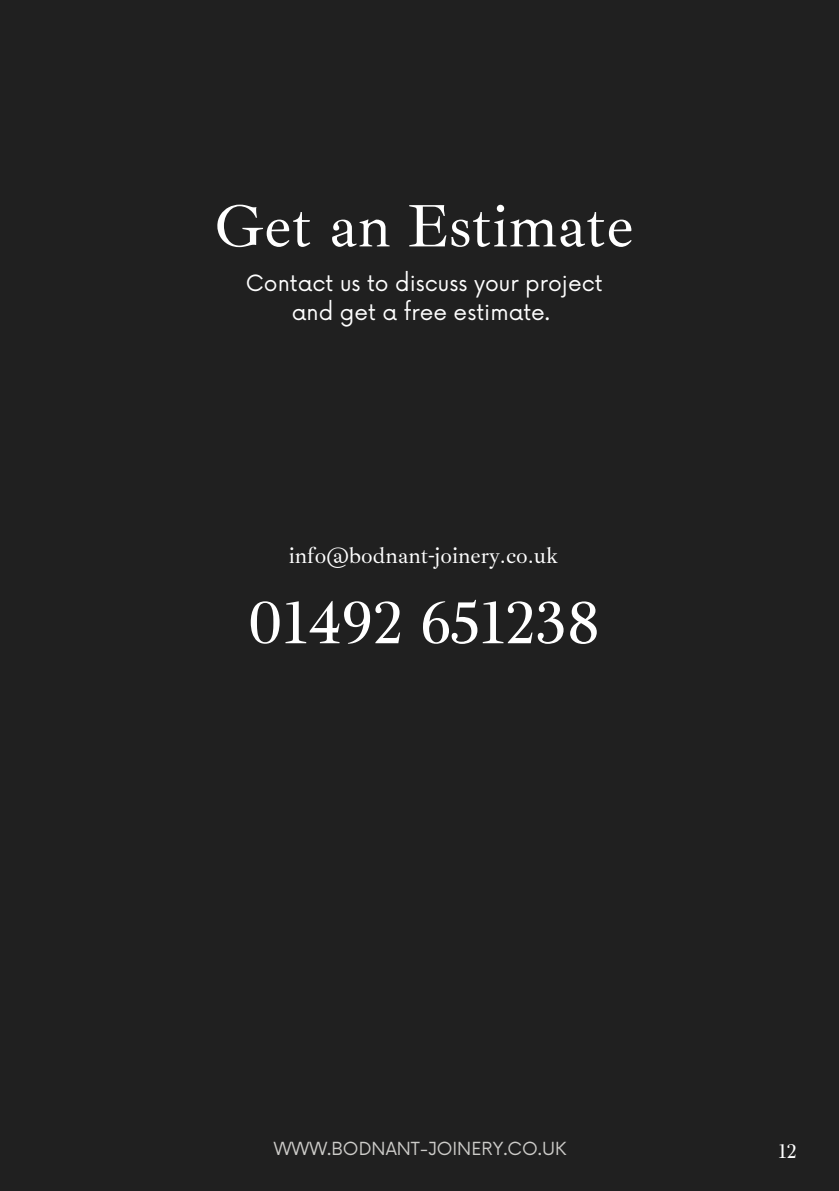
<style>
.page{position:relative;width:839px;height:1191px;background:#fff}
.page>*{position:absolute;margin:0;border:0;box-sizing:border-box;transform-origin:0 0}
.t1{font:61.4px "Ibarra Real Nova";color:#fff}
.t2{font:22.8px "Ibarra Real Nova";color:#fff}
.t3{font:21.8px/29.6px "Now";color:#fff;text-align:center}
.t4{font:20.2px "Ibarra Real Nova";color:#fff}
.t5{font:17.6px "Now";color:#cdccc9}
</style>
<div class="page">
<div style="left:0;top:0;width:838px;height:1191px;background:#202020"></div>
<p class="t1" style="left:215px;top:188px;width:421px">Get an Estimate</p>
<p class="t3" style="left:246px;top:269px;width:358px">Contact us to discuss your project and get a free estimate.</p>
<p class="t2" style="left:289px;top:541px;width:271px">info@bodnant-joinery.co.uk</p>
<p class="t1" style="left:247px;top:585px;width:354px">01492 651238</p>
<h1 class="t5" style="left:274px;top:1139px;width:294px">WWW.BODNANT-JOINERY.CO.UK</h1>
<h1 class="t4" style="left:778px;top:1139px;width:20px">12</h1>
</div>
